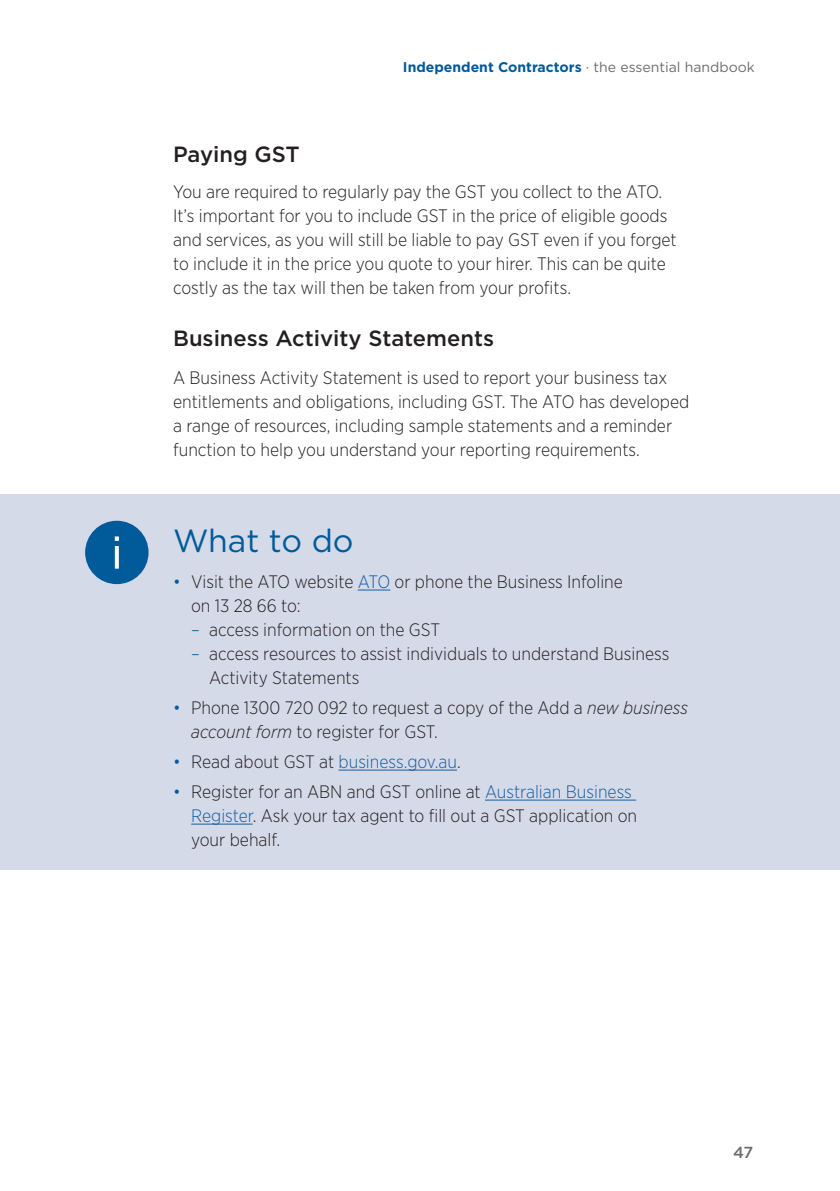
<style>
.page{position:relative;width:840px;height:1191px;background:#fff}
.page>*{position:absolute;margin:0;border:0;box-sizing:border-box;transform-origin:0 0}
.t1{font:32px "Gotham";letter-spacing:-.005em;color:#015a9a}
.t2{font:500 22px "Gotham";color:#231f20}
.t3{font:300 18px/24px "Gotham Narrow";color:#231f20}
.t4{font:500 16px "Gotham";color:#6c6d70}
.t5{font:700 14px "Gotham";color:#015a9a}
.s1{font-weight:400;color:#6c6d70}
.s2{color:#015a9a}
.s3{color:#175d9e}
.s4{font-style:italic}
</style>
<div class="page">
<div style="left:0;top:494px;width:839px;height:376px;background:#d5dae9"></div>
<div style="left:85px;top:521px;width:63px;height:63px;background:#015a9a;border-radius:50%"></div>
<svg style="left:115px;top:536px;width:4px;height:5px"></svg>
<svg style="left:115px;top:546px;width:4px;height:22px"></svg>
<hr style="left:357px;top:589px;width:33px;height:1px;background:#175d9e">
<hr style="left:338px;top:769px;width:118px;height:1px;background:#175d9e">
<hr style="left:484px;top:799px;width:151px;height:1px;background:#175d9e">
<hr style="left:191px;top:823px;width:61px;height:1px;background:#175d9e">
<p class="t5" style="left:403px;top:58px;width:353px">Independent Contractors <span class="s1">· the essential handbook</span></p>
<h4 class="t2" style="left:173px;top:139px;width:128px">Paying GST</h4>
<p class="t3" style="left:173px;top:179px;width:505px">You are required to regularly pay the GST you collect to the ATO.<br>It’s important for you to include GST in the price of eligible goods and services, as you will still be liable to pay GST even if you forget to include it in the price you quote to your hirer. This can be quite costly as the tax will then be taken from your profits.</p>
<h4 class="t2" style="left:173px;top:324px;width:322px">Business Activity Statements</h4>
<p class="t3" style="left:173px;top:365px;width:517px">A Business Activity Statement is used to report your business tax entitlements and obligations, including GST. The ATO has developed a range of resources, including sample statements and a reminder function to help you understand your reporting requirements.</p>
<h3 class="t1" style="left:173px;top:520px;width:182px">What to do</h3>
<p class="t3" style="left:191px;top:569px;width:433px;text-indent:-18px"><span class="s2">•</span> Visit the ATO website <span class="s3">ATO</span> or phone the Business Infoline on 13 28 66 to:</p>
<p class="t3" style="left:191px;top:617px;width:250px"><span class="s2">–</span> access information on the GST</p>
<p class="t3" style="left:209px;top:641px;width:461px;text-indent:-18px"><span class="s2">–</span> access resources to assist individuals to understand Business<br>Activity Statements</p>
<p class="t3" style="left:191px;top:695px;width:498px;text-indent:-18px"><span class="s2">•</span> Phone 1300 720 092 to request a copy of the Add a <span class="s4">new business account form</span> to register for GST.</p>
<p class="t3" style="left:173px;top:749px;width:289px"><span class="s2">•</span> Read about GST at <span class="s3">business.gov.au</span>.</p>
<p class="t3" style="left:191px;top:779px;width:447px;text-indent:-18px"><span class="s2">•</span> Register for an ABN and GST online at <span class="s3">Australian Business<br>Register</span>. Ask your tax agent to fill out a GST application on your behalf.</p>
<p class="t4" style="left:732px;top:1142px;width:22px">47</p>
</div>
